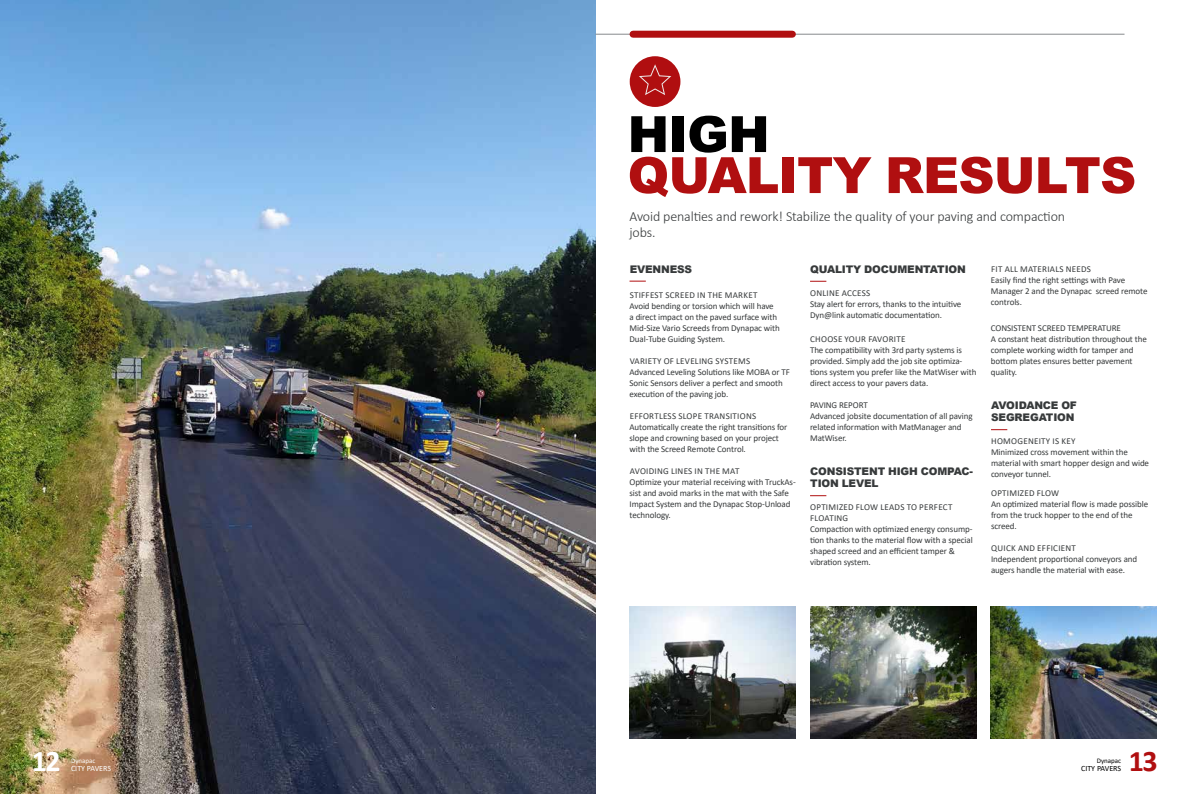
<style>
.page{position:relative;width:1191px;height:794px;background:#fff}
.page>*{position:absolute;margin:0;border:0;box-sizing:border-box;transform-origin:0 0}
.t1{font:900 50px "Arial";letter-spacing:-.015em;color:#b00f10}
.t2{font:900 50px "Arial";color:#000}
.t3{font:700 30px "Calibri";color:#fff}
.t4{font:700 30px "Calibri";color:#b00f10}
.t5{font:300 14px/16px "Calibri";letter-spacing:-.01em;color:#373a3b}
.t6{font:900 10.5px/12px "Arial";letter-spacing:-.015em;color:#373a3b}
.t7{font:9px/11px "Calibri";letter-spacing:-.01em;color:#373a3b}
.t8{font:8px "Calibri";color:#000}
.t9{font:8px "Calibri";color:#fff}
.t10{font:7px "Calibri";color:#000}
.t11{font:7px "Calibri";color:#fff}
</style>
<div class="page">
<img style="left:0;top:0;width:595px;height:794px">
<img style="left:990px;top:606px;width:167px;height:132px">
<img style="left:629px;top:606px;width:167px;height:132px">
<img style="left:810px;top:606px;width:166px;height:133px">
<hr style="left:595px;top:34px;width:529px;height:1px;background:#86898c">
<div style="left:633px;top:31px;width:159px;height:7px;background:#b00f10"></div>
<svg style="left:629px;top:281px;width:17px;height:1px"></svg>
<svg style="left:810px;top:281px;width:16px;height:1px"></svg>
<svg style="left:810px;top:495px;width:16px;height:1px"></svg>
<svg style="left:991px;top:429px;width:16px;height:1px"></svg>
<div style="left:629px;top:56px;width:51px;height:51px;background:#b00e10;border-radius:50%"></div>
<svg style="left:639px;top:64px;width:32px;height:31px"></svg>
<h2 class="t3" style="left:32px;top:749px;width:30px">12</h2>
<p class="t11" style="left:71px;top:759px;width:26px">Dynapac</p>
<p class="t9" style="left:71px;top:766px;width:42px">CITY PAVERS</p>
<h1 class="t2" style="left:627px;top:116px;width:144px">HIGH</h1>
<h1 class="t1" style="left:627px;top:157px;width:510px">QUALITY RESULTS</h1>
<h3 class="t5" style="left:629px;top:208px;width:437px">Avoid penalties and rework! Stabilize the quality of your paving and compaction jobs.</h3>
<p class="t6" style="left:629px;top:264px;width:64px">EVENNESS</p>
<p class="t7" style="left:629px;top:290px;width:152px">STIFFEST SCREED IN THE MARKET<br>Avoid bending or torsion which will have a direct impact on the paved surface with Mid-Size Vario Screeds from Dynapac with Dual-Tube Guiding System.</p>
<p class="t7" style="left:629px;top:356px;width:162px">VARIETY OF LEVELING SYSTEMS<br>Advanced Leveling Solutions like MOBA or TF Sonic Sensors deliver a perfect and smooth execution of the paving job.</p>
<p class="t7" style="left:629px;top:411px;width:159px">EFFORTLESS SLOPE TRANSITIONS Automatically create the right transitions for slope and crowning based on your project with the Screed Remote Control.</p>
<p class="t7" style="left:629px;top:466px;width:168px">AVOIDING LINES IN THE MAT<br>Optimize your material receiving with TruckAs&shy;sist and avoid marks in the mat with the Safe Impact System and the Dynapac Stop-Unload technology.</p>
<p class="t6" style="left:810px;top:264px;width:157px">QUALITY DOCUMENTATION</p>
<p class="t7" style="left:810px;top:288px;width:153px">ONLINE ACCESS<br>Stay alert for errors, thanks to the intuitive<br>Dyn@link automatic documentation.</p>
<p class="t7" style="left:810px;top:334px;width:168px">CHOOSE YOUR FAVORITE<br>The compatibility with 3rd party systems is provided. Simply add the job site optimiza&shy;tions system you prefer like the MatWiser with direct access to your pavers data.</p>
<p class="t7" style="left:810px;top:400px;width:164px">PAVING REPORT<br>Advanced jobsite documentation of all paving related information with MatManager and<br>MatWiser.</p>
<p class="t6" style="left:810px;top:466px;width:164px">CONSISTENT HIGH COMPAC-<br>TION LEVEL</p>
<p class="t7" style="left:810px;top:502px;width:164px">OPTIMIZED FLOW LEADS TO PERFECT<br>FLOATING<br>Compaction with optimized energy consump&shy;tion thanks to the material flow with a special shaped screed and an efficient tamper &amp; vibration system.</p>
<p class="t7" style="left:991px;top:264px;width:158px">FIT ALL MATERIALS NEEDS<br>Easily find the right settings with Pave<br>Manager 2 and the Dynapac screed remote controls.</p>
<p class="t7" style="left:991px;top:323px;width:157px">CONSISTENT SCREED TEMPERATURE<br>A constant heat distribution throughout the complete working width for tamper and bottom plates ensures better pavement quality.</p>
<p class="t6" style="left:991px;top:400px;width:87px">AVOIDANCE OF<br>SEGREGATION</p>
<p class="t7" style="left:991px;top:436px;width:160px">HOMOGENEITY IS KEY<br>Minimized cross movement within the material with smart hopper design and wide conveyor tunnel.</p>
<p class="t7" style="left:991px;top:488px;width:159px">OPTIMIZED FLOW<br>An optimized material flow is made possible from the truck hopper to the end of the screed.</p>
<p class="t7" style="left:991px;top:543px;width:148px">QUICK AND EFFICIENT<br>Independent proportional conveyors and augers handle the material with ease.</p>
<p class="t10" style="left:1096px;top:759px;width:26px">Dynapac</p>
<p class="t8" style="left:1081px;top:766px;width:42px">CITY PAVERS</p>
<h2 class="t4" style="left:1128px;top:749px;width:30px">13</h2>
</div>
